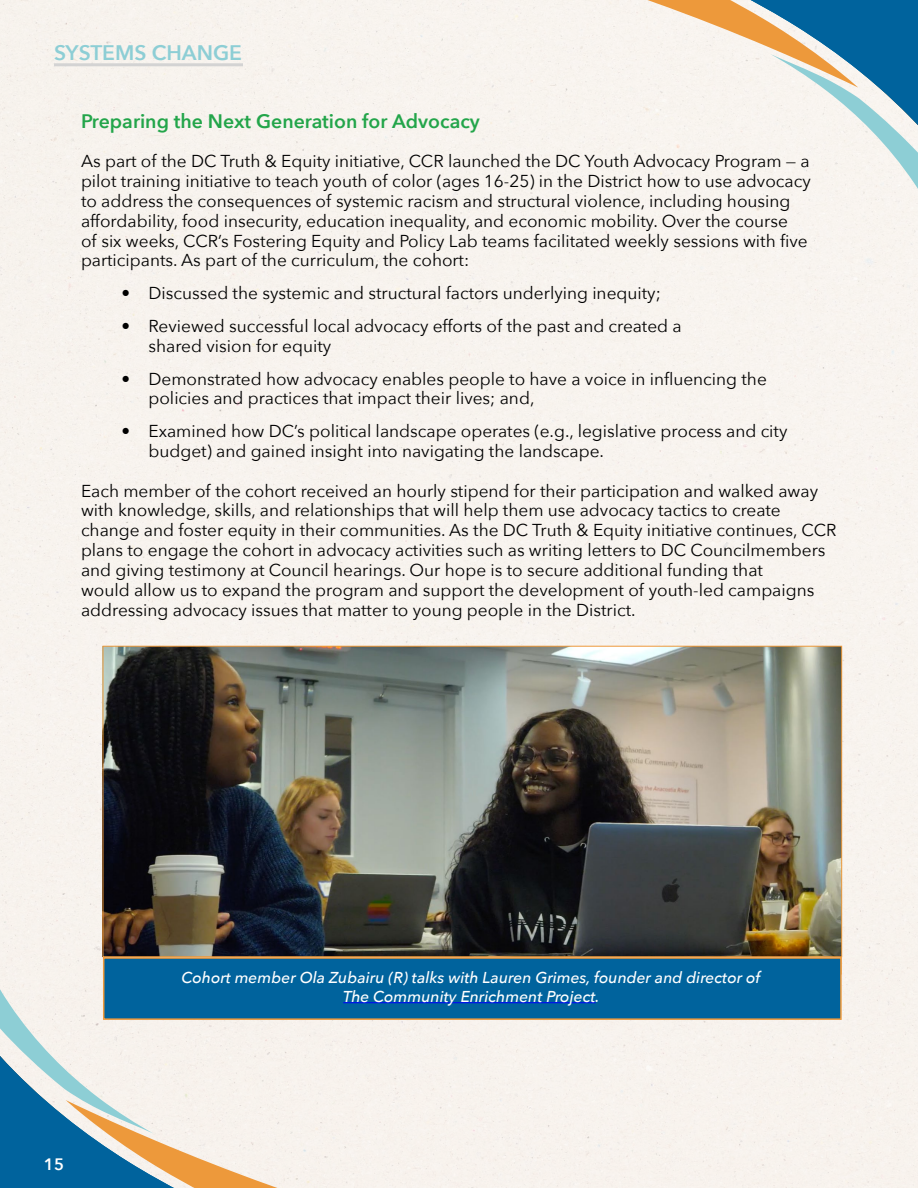
<style>
.page{position:relative;width:918px;height:1188px;background:#f8f3ee}
.page>*{position:absolute;margin:0;border:0;box-sizing:border-box;transform-origin:0 0}
.t1{font:600 21px "Avenir Next";color:#8dced5}
.t2{font:600 19.5px "Avenir Next";color:#23a54a}
.t3{font:17.25px/19.8px "Avenir Next";color:#000}
.t4{font:600 16.5px "Avenir Next";color:#fff}
.t5{font:italic 500 15.75px/18.9px "Avenir Next";color:#fff;text-align:center}
</style>
<div class="page">
<div style="left:545px;top:0;width:373px;height:284px;background:#f8f4ef"></div>
<svg style="left:679px;top:0;width:239px;height:191px;fill:#f7f3ee"></svg>
<div style="left:0;top:903px;width:379px;height:285px;background:#f7f2ed"></div>
<svg style="left:0;top:996px;width:245px;height:192px;background:#b7c7ca"></svg>
<hr style="left:54px;top:63px;width:189px;height:3px;background:#d3d3d3">
<div style="left:103px;top:957px;width:739px;height:63px;background:#00639d;border:2px solid #ed993b"></div>
<hr style="left:343px;top:1002px;width:253px;height:1px;background:#00f">
<img style="left:105px;top:648px;width:735px;height:307px">
<p class="t1" style="left:54px;top:35px;width:190px">SYSTEMS CHANGE</p>
<p class="t2" style="left:81px;top:104px;width:400px">Preparing the Next Generation for Advocacy</p>
<p class="t3" style="left:81px;top:151px;width:731px">As part of the DC Truth &amp; Equity initiative, CCR launched the DC Youth Advocacy Program — a pilot training initiative to teach youth of color (ages 16-25) in the District how to use advocacy to address the consequences of systemic racism and structural violence, including housing affordability, food insecurity, education inequality, and economic mobility. Over the course<br>of six weeks, CCR’s Fostering Equity and Policy Lab teams facilitated weekly sessions with five participants. As part of the curriculum, the cohort:</p>
<p class="t3" style="left:122px;top:283px;width:541px">• Discussed the systemic and structural factors underlying inequity;</p>
<p class="t3" style="left:148px;top:316px;width:535px;text-indent:-27px">• Reviewed successful local advocacy efforts of the past and created a shared vision for equity</p>
<p class="t3" style="left:148px;top:368px;width:620px;text-indent:-27px">• Demonstrated how advocacy enables people to have a voice in influencing the policies and practices that impact their lives; and,</p>
<p class="t3" style="left:148px;top:421px;width:640px;text-indent:-27px">• Examined how DC’s political landscape operates (e.g., legislative process and city budget) and gained insight into navigating the landscape.</p>
<p class="t3" style="left:81px;top:480px;width:757px">Each member of the cohort received an hourly stipend for their participation and walked away with knowledge, skills, and relationships that will help them use advocacy tactics to create change and foster equity in their communities. As the DC Truth &amp; Equity initiative continues, CCR plans to engage the cohort in advocacy activities such as writing letters to DC Councilmembers and giving testimony at Council hearings. Our hope is to secure additional funding that<br>would allow us to expand the program and support the development of youth-led campaigns addressing advocacy issues that matter to young people in the District.</p>
<p class="t4" style="left:44px;top:1150px;width:22px">15</p>
<p class="t5" style="left:182px;top:967px;width:580px">Cohort member Ola Zubairu (R) talks with Lauren Grimes, founder and director of<br>The Community Enrichment Project.</p>
</div>
